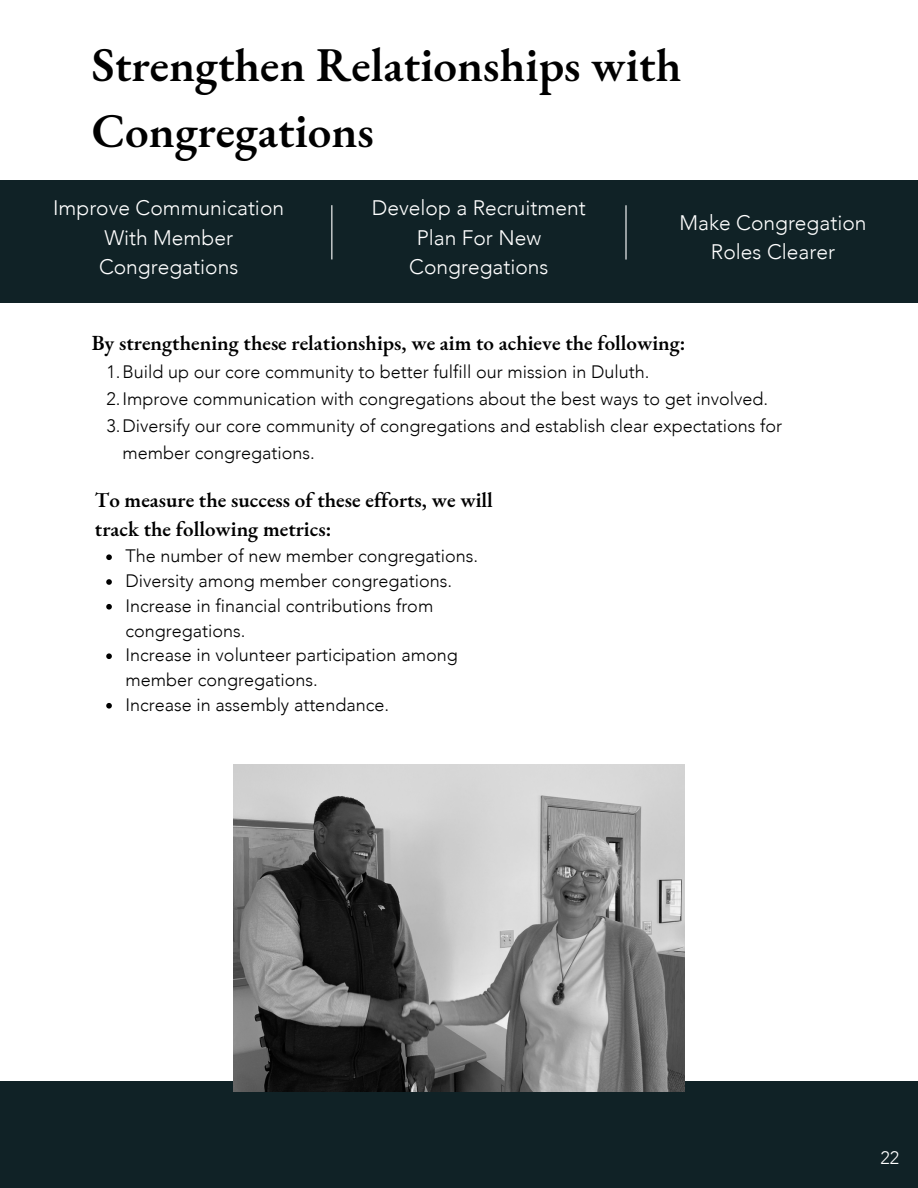
<style>
.page{position:relative;width:918px;height:1188px;background:#fff}
.page>*{position:absolute;margin:0;border:0;box-sizing:border-box;transform-origin:0 0}
.t1{font:600 47.25px/65.2px "EB Garamond";color:#000}
.t2{font:600 21px/29.2px "EB Garamond";color:#000}
.t3{font:300 21px/29.2px "Avenir";color:#fff;text-align:center}
.t4{font:300 18px/24.8px "Avenir";color:#000}
.t5{font:300 18px "Avenir";color:#fff}
</style>
<div class="page">
<div style="left:0;top:180px;width:918px;height:122px;background:#102226"></div>
<div style="left:0;top:1082px;width:918px;height:106px;background:#102226"></div>
<img style="left:234px;top:764px;width:451px;height:328px">
<svg style="left:106px;top:554px;width:6px;height:6px"></svg>
<svg style="left:106px;top:579px;width:6px;height:6px"></svg>
<svg style="left:106px;top:604px;width:6px;height:6px"></svg>
<svg style="left:106px;top:653px;width:6px;height:6px"></svg>
<svg style="left:106px;top:703px;width:6px;height:6px"></svg>
<hr style="left:331px;top:205px;width:1px;height:54px;background:#fff">
<hr style="left:625px;top:205px;width:2px;height:55px;background:#fff">
<p class="t1" style="left:92px;top:32px;width:591px">Strengthen Relationships with<br>Congregations</p>
<p class="t3" style="left:53px;top:194px;width:232px">Improve Communication<br>With Member<br>Congregations</p>
<p class="t3" style="left:372px;top:194px;width:215px">Develop a Recruitment<br>Plan For New<br>Congregations</p>
<p class="t3" style="left:679px;top:209px;width:189px">Make Congregation<br>Roles Clearer</p>
<p class="t2" style="left:92px;top:328px;width:595px">By strengthening these relationships, we aim to achieve the following:</p>
<p class="t4" style="left:107px;top:360px;width:545px">1.Build up our core community to better fulfill our mission in Duluth.</p>
<p class="t4" style="left:107px;top:387px;width:663px">2.Improve communication with congregations about the best ways to get involved.</p>
<p class="t4" style="left:122px;top:413px;width:661px;line-height:27px;text-indent:-16px">3.Diversify our core community of congregations and establish clear expectations for member congregations.</p>
<p class="t2" style="left:95px;top:485px;width:399px">To measure the success of these efforts, we will track the following metrics:</p>
<p class="t4" style="left:126px;top:544px;width:354px">The number of new member congregations.</p>
<p class="t4" style="left:126px;top:569px;width:328px">Diversity among member congregations.</p>
<p class="t4" style="left:126px;top:594px;width:309px">Increase in financial contributions from congregations.</p>
<p class="t4" style="left:126px;top:643px;width:334px">Increase in volunteer participation among member congregations.</p>
<p class="t4" style="left:126px;top:693px;width:265px">Increase in assembly attendance.</p>
<p class="t5" style="left:881px;top:1146px;width:20px">22</p>
</div>
